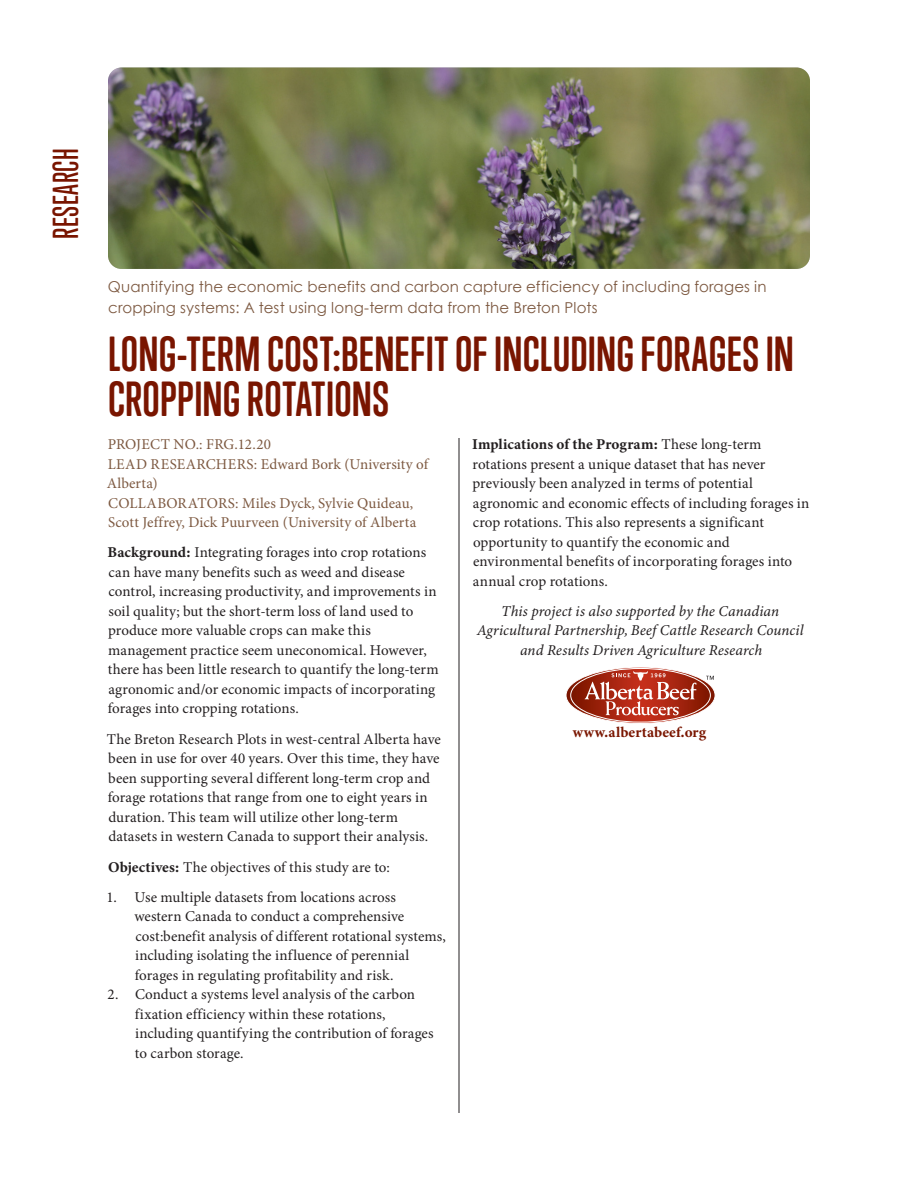
<style>
.page{position:relative;width:918px;height:1188px;background:#fff}
.page>*{position:absolute;margin:0;border:0;box-sizing:border-box;transform-origin:0 0}
.Research_Head{font:700 45px/45px "Trump Soft Pro";letter-spacing:.005em;color:#791500}
.Research{font:500 33px "Trump Soft Pro";letter-spacing:.01em;color:#791500}
.Research_Project_No{font:15px/19.5px "Minion Pro";letter-spacing:.005em;color:#231f20}
.Research_Copy{font:15px/19.5px "Minion Pro";letter-spacing:.005em;color:#231f20}
.Research_Project_No-2{font:15px/19.5px "Minion Pro";letter-spacing:.01em;color:#7d5941}
.Research_Intro{font:15px/21px "Century Gothic";letter-spacing:.01em;color:#7d5941}
.Research_Copy-2{font:italic 15px/19.5px "Minion Variable Concept";letter-spacing:.005em;color:#231f20;text-align:center}
.Research_Copy-3{font:15px "Minion Variable Concept";letter-spacing:.005em;color:#7a1600}
.s1{font-family:"Minion Variable Concept"}
</style>
<div class="page">
<img style="left:108px;top:68px;width:702px;height:201px">
<hr style="left:459px;top:438px;width:1px;height:675px;background:#231f20">
<svg style="left:566px;top:667px;width:149px;height:56px"></svg>
<p class="Research" style="left:46px;top:239px;width:92px;rotate:-90deg">RESEARCH</p>
<p class="Research_Intro" style="left:108px;top:276px;width:660px">Quantifying the economic benefits and carbon capture efficiency of including forages in cropping systems: A test using long-term data from the Breton Plots</p>
<p class="Research_Head" style="left:108px;top:331px;width:688px">LONG-TERM COST:BENEFIT OF INCLUDING FORAGES IN<br>CROPPING ROTATIONS</p>
<p class="Research_Project_No-2" style="left:107px;top:435px;width:323px">PROJECT NO.: FRG.12.20<br>LEAD RESEARCHERS: Edward Bork (University of Alberta)<br>COLLABORATORS: Miles Dyck, Sylvie Quideau, Scott Jeffrey, Dick Puurveen (University of Alberta</p>
<p class="Research_Project_No" style="left:108px;top:543px;width:333px"><span class="s1">Background:</span> Integrating forages into crop rotations can have many benefits such as weed and disease control, increasing productivity, and improvements in soil quality; but the short-term loss of land used to produce more valuable crops can make this management practice seem uneconomical. However, there has been little research to quantify the long-term agronomic and/or economic impacts of incorporating forages into cropping rotations.</p>
<p class="Research_Project_No" style="left:107px;top:729px;width:336px">The Breton Research Plots in west-central Alberta have been in use for over 40 years. Over this time, they have been supporting several different long-term crop and forage rotations that range from one to eight years in duration. This team will utilize other long-term datasets in western Canada to support their analysis.</p>
<p class="Research_Project_No" style="left:108px;top:857px;width:283px"><span class="s1">Objectives:</span> The objectives of this study are to:</p>
<p class="Research_Project_No" style="left:134px;top:887px;width:313px;text-indent:-28px">1. Use multiple datasets from locations across western Canada to conduct a comprehensive cost:benefit analysis of different rotational systems, including isolating the influence of perennial forages in regulating profitability and risk.</p>
<p class="Research_Project_No" style="left:135px;top:985px;width:300px;text-indent:-27px">2. Conduct a systems level analysis of the carbon fixation efficiency within these rotations, including quantifying the contribution of forages to carbon storage.</p>
<p class="Research_Copy" style="left:472px;top:435px;width:339px"><span class="s1">Implications of the Program:</span> These long-term rotations present a unique dataset that has never previously been analyzed in terms of potential agronomic and economic effects of including forages in crop rotations. This also represents a significant opportunity to quantify the economic and environmental benefits of incorporating forages into annual crop rotations.</p>
<p class="Research_Copy-2" style="left:478px;top:601px;width:327px">This project is also supported by the Canadian<br>Agricultural Partnership, Beef Cattle Research Council and Results Driven Agriculture Research</p>
<p class="Research_Copy-3" style="left:573px;top:722px;width:135px">www.albertabeef.org</p>
</div>
